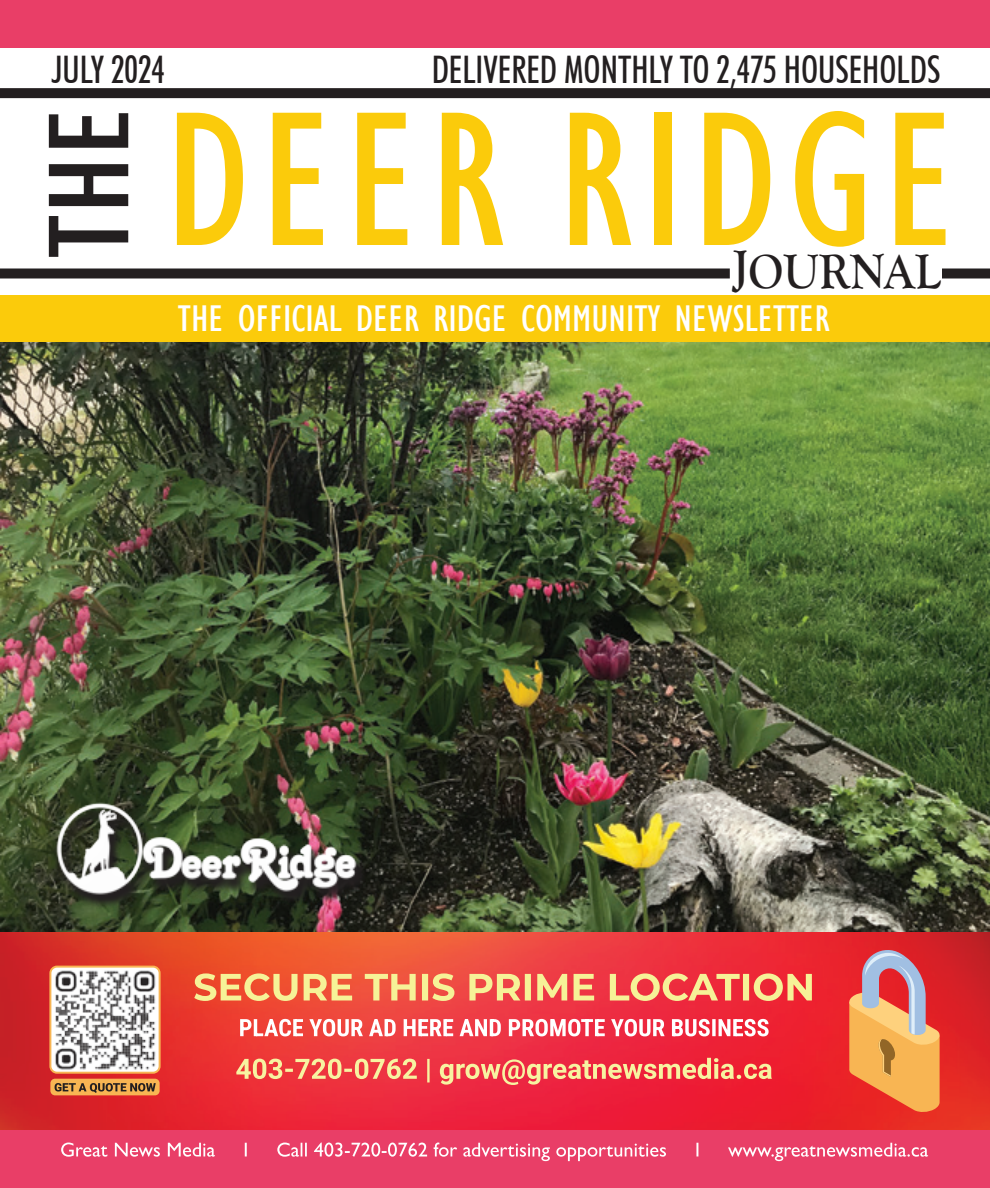
<style>
.page{position:relative;width:990px;height:1188px;background:#fff}
.page>*{position:absolute;margin:0;border:0;box-sizing:border-box;transform-origin:0 0}
.t1{font:condensed 198px "Gill Sans";letter-spacing:.05em;color:#fbcb0b}
.t2{font:700 50px "Goudy Old Style T";color:#231f20;scale:.9 1}
.t3{font:condensed 38.2px "Gill Sans";color:#fff;scale:1.1 1}
.t4{font:500 condensed 38px "Futura BT";color:#231f20;scale:.92 1}
</style>
<div class="page">
<img style="left:0;top:342px;width:990px;height:788px">
<div style="left:0;top:1130px;width:990px;height:58px;background:#e93e67"></div>
<div style="left:0;top:0;width:990px;height:48px;background:#e93e67"></div>
<svg style="left:61px;top:1143px;width:867px;height:18px"></svg>
<div style="left:0;top:88px;width:990px;height:10px;background:#231f20"></div>
<div style="left:0;top:268px;width:730px;height:10px;background:#231f20"></div>
<div style="left:0;top:296px;width:990px;height:46px;background:#fbcb0b"></div>
<div style="left:942px;top:268px;width:48px;height:10px;background:#231f20"></div>
<svg style="left:49px;top:113px;width:79px;height:144px"></svg>
<img style="left:48px;top:796px;width:317px;height:105px">
<svg style="left:54px;top:804px;width:314px;height:104px"></svg>
<svg style="left:848px;top:944px;width:93px;height:169px;background:#e2835d"></svg>
<div style="left:50px;top:967px;width:110px;height:106px;background:#fff;border-radius:7px"></div>
<div style="left:49px;top:966px;width:112px;height:108px;border:2px solid #f8b553;border-radius:7px"></div>
<img style="left:54px;top:968px;width:102px;height:102px">
<div style="left:50px;top:1079px;width:110px;height:16px;background:#f8b553;border-radius:5px"></div>
<svg style="left:55px;top:1083px;width:101px;height:10px"></svg>
<svg style="left:194px;top:973px;width:618px;height:28px;background:#f18c63"></svg>
<svg style="left:236px;top:1058px;width:536px;height:27px;background:#f0675b"></svg>
<svg style="left:240px;top:1019px;width:529px;height:17px"></svg>
<p class="t4" style="left:52px;top:46px;width:124px">JULY 2024</p>
<p class="t4" style="left:432px;top:46px;width:555px">DELIVERED MONTHLY TO 2,475 HOUSEHOLDS</p>
<p class="t1" style="left:166px;top:63px;width:794px">DEER RIDGE</p>
<p class="t2" style="left:734px;top:243px;width:231px">JOURNAL</p>
<p class="t3" style="left:178px;top:296px;width:594px">THE OFFICIAL DEER RIDGE COMMUNITY NEWSLETTER</p>
</div>
